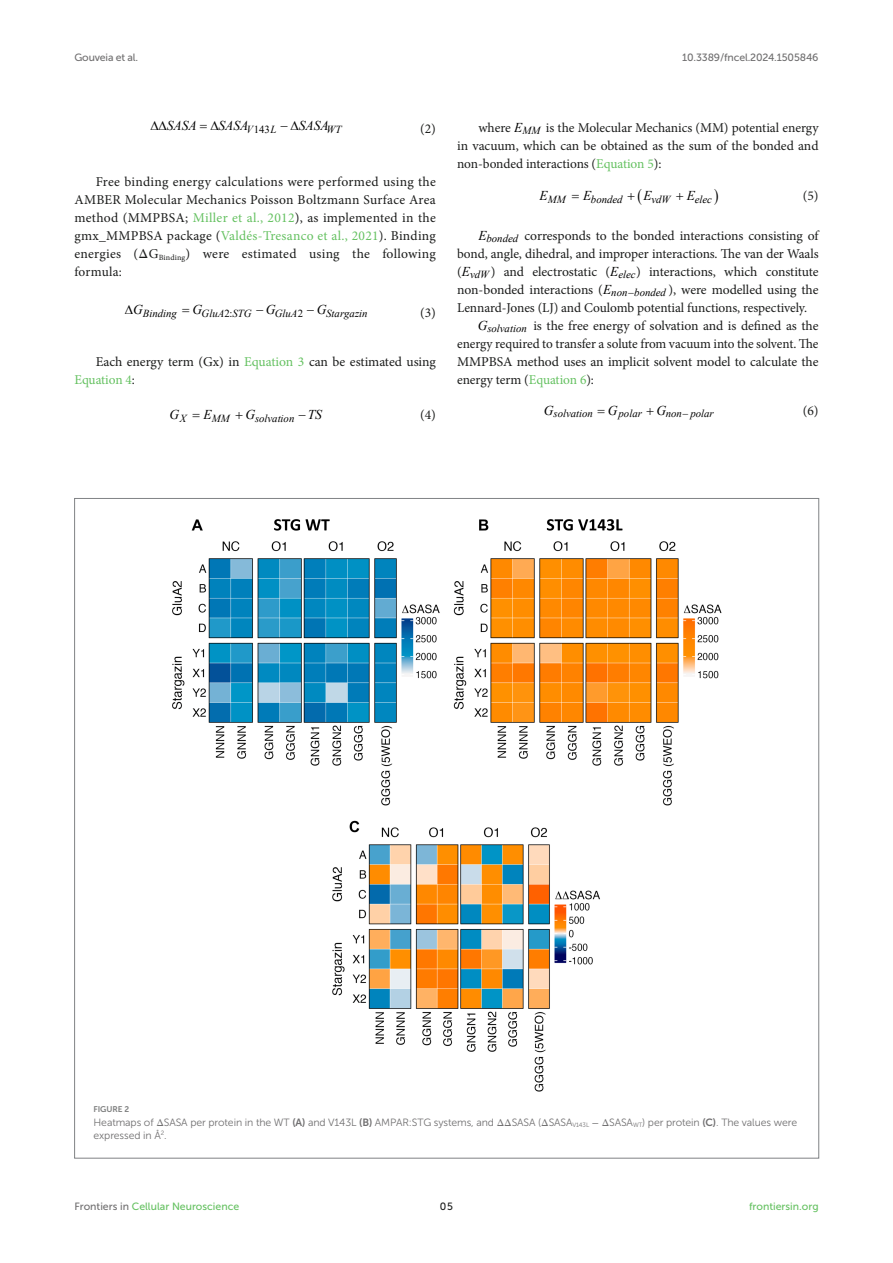
<style>
.page{position:relative;width:893px;height:1263px;background:#fff}
.page>*{position:absolute;margin:0;border:0;box-sizing:border-box;transform-origin:0 0}
.TEXT{font:13.5px/18px "Minion Pro";letter-spacing:-.005em;color:#1b1c1b;text-align:justify}
.TEXT_FLUSH{font:13.5px/18px "Minion Pro";letter-spacing:-.005em;color:#1b1c1b;text-align:justify}
.spi-math-img{font:italic 13.5px "Times New Roman";color:#000}
.EQ{font:13.5px "Minion Pro";color:#1b1c1b}
.spi-math-img-2{font:italic 10.8px "Times New Roman";color:#000}
.spi-math-img-3{font:10.8px "Times New Roman";color:#000}
.FIG_LEG{font:10.5px/13.5px "Museo Sans 300";letter-spacing:-.01em;color:#706f70}
.t1{font:10.5px "Museo Sans 500";color:#65c161}
.t2{font:10.5px "Museo Sans 500";letter-spacing:-.015em;color:#706f70}
.t3{font:10.5px "Museo Sans 500";color:#1b1c1b}
.FIG_HD{font:8.25px "Museo Sans 700";letter-spacing:-.01em;color:#7e7f7f}
.s1{font-style:italic}
.s2{color:#65c161}
.s3{font-family:"STIX General"}
.s4{font-style:normal}
.s5{font-family:"Museo Sans 700"}
.s6{color:#706f70}
</style>
<div class="page">
<img style="left:172px;top:519px;width:550px;height:573px">
<p class="t2" style="left:74px;top:51px;width:65px">Gouveia et al.</p>
<p class="t2" style="left:682px;top:51px;width:138px">10.3389/fncel.2024.1505846</p>
<p class="spi-math-img" style="left:150px;top:117px;width:48px">∆∆SASA</p>
<p class="spi-math-img" style="left:210px;top:117px;width:40px">∆SASA</p>
<p class="spi-math-img" style="left:280px;top:117px;width:50px">− ∆SASA</p>
<p class="spi-math-img-3" style="left:246px;top:121px;width:32px"><span class="s1">V</span>143<span class="s1">L</span></p>
<p class="spi-math-img-2" style="left:327px;top:122px;width:16px">WT</p>
<p class="EQ" style="left:420px;top:120px;width:17px">(2)</p>
<p class="TEXT" style="left:74px;top:173px;width:363px;text-indent:21px">Free binding energy calculations were performed using the AMBER Molecular Mechanics Poisson Boltzmann Surface Area method (MMPBSA; <span class="s2">Miller et al., 2012</span>), as implemented in the gmx_MMPBSA package (<span class="s2">Valdés-Tresanco et al., 2021</span>). Binding energies (<span class="s3">Δ</span>G<sub>Binding</sub>) were estimated using the following formula:</p>
<p class="spi-math-img" style="left:125px;top:300px;width:19px">∆G</p>
<p class="spi-math-img" style="left:256px;top:300px;width:21px">−G</p>
<p class="spi-math-img" style="left:307px;top:300px;width:21px">−G</p>
<p class="spi-math-img" style="left:192px;top:300px;width:11px">G</p>
<p class="spi-math-img-3" style="left:225px;top:305px;width:10px">2:</p>
<p class="EQ" style="left:420px;top:304px;width:17px">(3)</p>
<p class="TEXT" style="left:74px;top:353px;width:363px;text-indent:21px">Each energy term (Gx) in <span class="s2">Equation 3</span> can be estimated using<br><span class="s2">Equation 4</span>:</p>
<p class="spi-math-img" style="left:170px;top:405px;width:11px">G</p>
<p class="spi-math-img" style="left:204px;top:405px;width:10px">E</p>
<p class="spi-math-img" style="left:245px;top:405px;width:11px">G</p>
<p class="spi-math-img" style="left:308px;top:405px;width:16px">TS</p>
<p class="spi-math-img-2" style="left:143px;top:305px;width:36px">Binding</p>
<p class="spi-math-img-2" style="left:202px;top:305px;width:52px">GluA STG</p>
<p class="spi-math-img-2" style="left:275px;top:305px;width:30px">GluA<span class="s4">2</span></p>
<p class="spi-math-img-2" style="left:326px;top:305px;width:43px">Stargazin</p>
<p class="spi-math-img-2" style="left:180px;top:410px;width:8px">X</p>
<p class="spi-math-img-2" style="left:212px;top:410px;width:19px">MM</p>
<p class="spi-math-img-2" style="left:255px;top:410px;width:52px">solvation −</p>
<p class="EQ" style="left:420px;top:406px;width:17px">(4)</p>
<p class="TEXT_FLUSH" style="left:457px;top:119px;width:363px;text-indent:89px">is the Molecular Mechanics (MM) potential energy in vacuum, which can be obtained as the sum of the bonded and non-bonded interactions (<span class="s2">Equation 5</span>):</p>
<p class="spi-math-img" style="left:539px;top:186px;width:10px">E</p>
<p class="spi-math-img" style="left:583px;top:186px;width:10px">E</p>
<p class="spi-math-img" style="left:643px;top:186px;width:10px">E</p>
<p class="spi-math-img" style="left:687px;top:186px;width:10px">E</p>
<p class="TEXT_FLUSH" style="left:478px;top:119px;width:34px">where</p>
<p class="spi-math-img-2" style="left:514px;top:123px;width:28px"><sup>E</sup>MM</p>
<p class="spi-math-img-2" style="left:548px;top:191px;width:19px">MM</p>
<p class="spi-math-img-2" style="left:591px;top:191px;width:33px">bonded</p>
<p class="spi-math-img-2" style="left:651px;top:191px;width:21px">vdW</p>
<p class="spi-math-img-2" style="left:695px;top:191px;width:19px">elec</p>
<p class="EQ" style="left:803px;top:187px;width:17px">(5)</p>
<p class="TEXT" style="left:457px;top:227px;width:363px;text-indent:67px">corresponds to the bonded interactions consisting of bond, angle, dihedral, and improper interactions. The van der Waals (</p>
<p class="spi-math-img-2" style="left:479px;top:231px;width:41px"><sup>E</sup>bonded</p>
<p class="spi-math-img-2" style="left:462px;top:267px;width:29px"><sup>E</sup>vdW</p>
<p class="TEXT" style="left:491px;top:263px;width:121px">) and electrostatic (</p>
<p class="spi-math-img-2" style="left:610px;top:267px;width:27px"><sup>E</sup>elec</p>
<p class="TEXT" style="left:636px;top:263px;width:184px">) interactions, which constitute</p>
<p class="TEXT" style="left:457px;top:281px;width:147px">non-bonded interactions (</p>
<p class="spi-math-img-2" style="left:603px;top:285px;width:64px"><sup>E</sup>non bonded</p>
<p class="TEXT" style="left:457px;top:281px;width:363px;text-indent:211px">), were modelled using the<br>Lennard-Jones (LJ) and Coulomb potential functions, respectively.</p>
<p class="spi-math-img-2" style="left:478px;top:321px;width:51px"><sup>G</sup>solvation</p>
<p class="TEXT" style="left:457px;top:317px;width:363px;text-indent:76px">is the free energy of solvation and is defined as the energy required to transfer a solute from vacuum into the solvent. The MMPBSA method uses an implicit solvent model to calculate the energy term (<span class="s2">Equation 6</span>):</p>
<p class="spi-math-img" style="left:544px;top:401px;width:11px">G</p>
<p class="spi-math-img" style="left:608px;top:401px;width:11px">G</p>
<p class="spi-math-img" style="left:656px;top:401px;width:11px">G</p>
<p class="spi-math-img-2" style="left:554px;top:406px;width:41px">solvation</p>
<p class="spi-math-img-2" style="left:619px;top:406px;width:25px">polar</p>
<p class="spi-math-img-2" style="left:666px;top:406px;width:49px">non polar</p>
<p class="EQ" style="left:803px;top:401px;width:17px">(6)</p>
<p class="FIG_HD" style="left:94px;top:1105px;width:37px">FIGURE 2</p>
<p class="FIG_LEG" style="left:94px;top:1115px;width:705px">Heatmaps of <span class="s3">Δ</span>SASA per protein in the WT <span class="s5">(A)</span> and V143L <span class="s5">(B)</span> AMPAR:STG systems, and <span class="s3">ΔΔ</span>SASA (<span class="s3">Δ</span>SASA<sub>V143L</sub> <span class="s3">− Δ</span>SASA<sub>WT</sub>) per protein <span class="s5">(C)</span>. The values were expressed in Å<sup>2</sup>.</p>
<p class="t1" style="left:74px;top:1200px;width:166px"><span class="s6">Frontiers in</span> Cellular Neuroscience</p>
<p class="t3" style="left:440px;top:1200px;width:14px">05</p>
<p class="t1" style="left:749px;top:1200px;width:71px">frontiersin.org</p>
</div>
